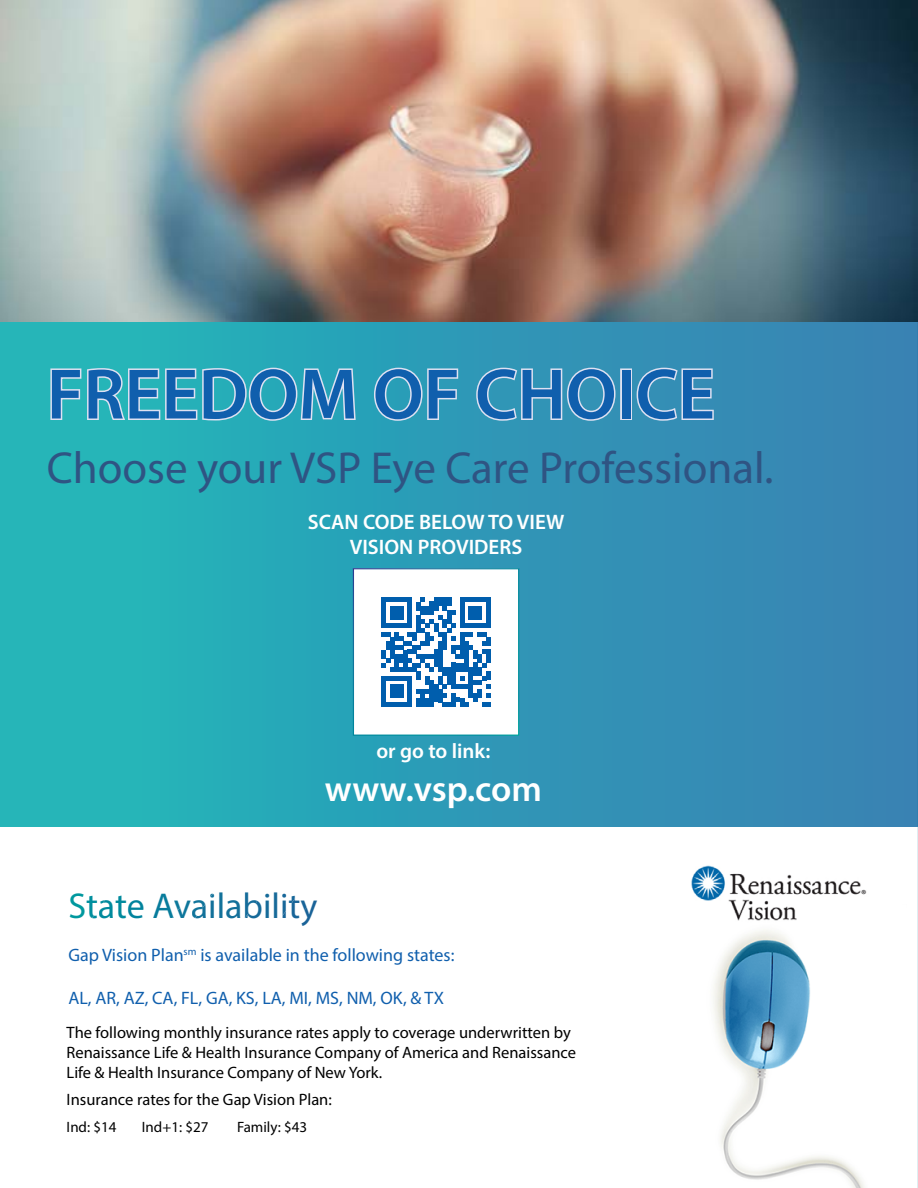
<style>
.page{position:relative;width:918px;height:1188px;background:#fff}
.page>*{position:absolute;margin:0;border:0;box-sizing:border-box;transform-origin:0 0}
.t1{font:600 72px "Myriad Pro";color:#105fad}
.t2{font:45px "Myriad Pro";color:#2f5483}
.t3{font:36px "Myriad Pro";color:#186799}
.t4{font:600 36px "Myriad Pro";color:#fff}
.t5{font:600 21px/25.2px "Myriad Pro";color:#fff;text-align:center}
.t6{font:18px "Myriad Pro";color:#105fad}
.t7{font:16.5px/19.8px "Myriad Pro";color:#000}
.t8{font:15px "Myriad Pro";color:#000}
.s1{color:#00989e}
.s2{color:#008f9e}
.s3{color:#008d9e}
.s4{color:#008a9d}
.s5{color:#01839d}
.s6{color:#04809c}
.s7{color:#0c799b}
.s8{color:#10749b}
.s9{color:#11739b}
.s10{color:#12719a}
.s11{color:#13709a}
.s12{color:#156c9a}
.s13{color:#166b99}
.s14{color:#176a99}
.s15{color:#196498}
</style>
<div class="page">
<img style="left:713px;top:930px;width:151px;height:258px">
<div style="left:0;top:274px;width:917px;height:552px;background:linear-gradient(to right,#22bab9,#3a7fb3)"></div>
<svg style="left:917px;top:826px;width:1px;height:362px"></svg>
<img style="left:917px;top:322px;width:1px;height:504px">
<img style="left:0;top:0;width:918px;height:322px">
<svg style="left:49px;top:367px;width:199px;height:55px;background:#60c1ca"></svg>
<div style="left:249px;top:368px;width:48px;height:53px;border:3px solid #dee1f2;border-radius:50%"></div>
<div style="left:258px;top:375px;width:30px;height:39px;border:3px solid #dee1f2;border-radius:50%"></div>
<svg style="left:299px;top:367px;width:58px;height:55px;background:#66b9cc"></svg>
<div style="left:374px;top:368px;width:49px;height:53px;border:3px solid #dee1f2;border-radius:50%"></div>
<div style="left:383px;top:375px;width:30px;height:39px;border:3px solid #dee1f2;border-radius:50%"></div>
<svg style="left:426px;top:367px;width:34px;height:54px;background:#63b0c9"></svg>
<svg style="left:475px;top:366px;width:89px;height:56px;background:#5fa9c6"></svg>
<div style="left:567px;top:368px;width:49px;height:53px;border:3px solid #dee1f2;border-radius:50%"></div>
<svg style="left:575px;top:366px;width:140px;height:56px;background:#64a6c6"></svg>
<div style="left:353px;top:569px;width:166px;height:166px;background:#fff"></div>
<div style="left:353px;top:568px;width:166px;height:168px;border:1px solid #fff"></div>
<img style="left:691px;top:865px;width:176px;height:56px">
<svg style="left:382px;top:597px;width:109px;height:109px"></svg>
<h1 class="t1" style="left:47px;top:367px;width:670px">FREEDOM OF CHOICE</h1>
<h2 class="t2" style="left:47px;top:451px;width:728px">Choose your VSP Eye Care Professional.</h2>
<p class="t5" style="left:308px;top:511px;width:258px">SCAN CODE BELOW TO VIEW<br>VISION PROVIDERS</p>
<p class="t5" style="left:376px;top:740px;width:115px">or go to link:</p>
<h3 class="t4" style="left:325px;top:776px;width:218px">www.vsp.com</h3>
<h3 class="t3" style="left:68px;top:892px;width:251px"><span class="s1">S</span><span class="s2">t</span><span class="s3">a</span><span class="s4">t</span><span class="s5">e</span> <span class="s6">A</span><span class="s7">v</span><span class="s8">a</span><span class="s9">i</span><span class="s10">l</span><span class="s11">a</span><span class="s12">b</span><span class="s13">i</span><span class="s14">l</span>it<span class="s15">y</span></h3>
<p class="t6" style="left:68px;top:948px;width:388px">Gap Vision Plan<sup>sm</sup> is available in the following states:</p>
<p class="t6" style="left:68px;top:991px;width:377px">AL, AR, AZ, CA, FL, GA, KS, LA, MI, MS, NM, OK, &amp; TX</p>
<p class="t7" style="left:67px;top:1024px;width:511px">The following monthly insurance rates apply to coverage underwritten by<br>Renaissance Life &amp; Health Insurance Company of America and Renaissance<br>Life &amp; Health Insurance Company of New York.</p>
<p class="t7" style="left:67px;top:1091px;width:267px">Insurance rates for the Gap Vision Plan:</p>
<p class="t8" style="left:67px;top:1121px;width:51px">Ind: $14</p>
<p class="t8" style="left:142px;top:1121px;width:68px">Ind+1: $27</p>
<p class="t8" style="left:237px;top:1121px;width:72px">Family: $43</p>
</div>
